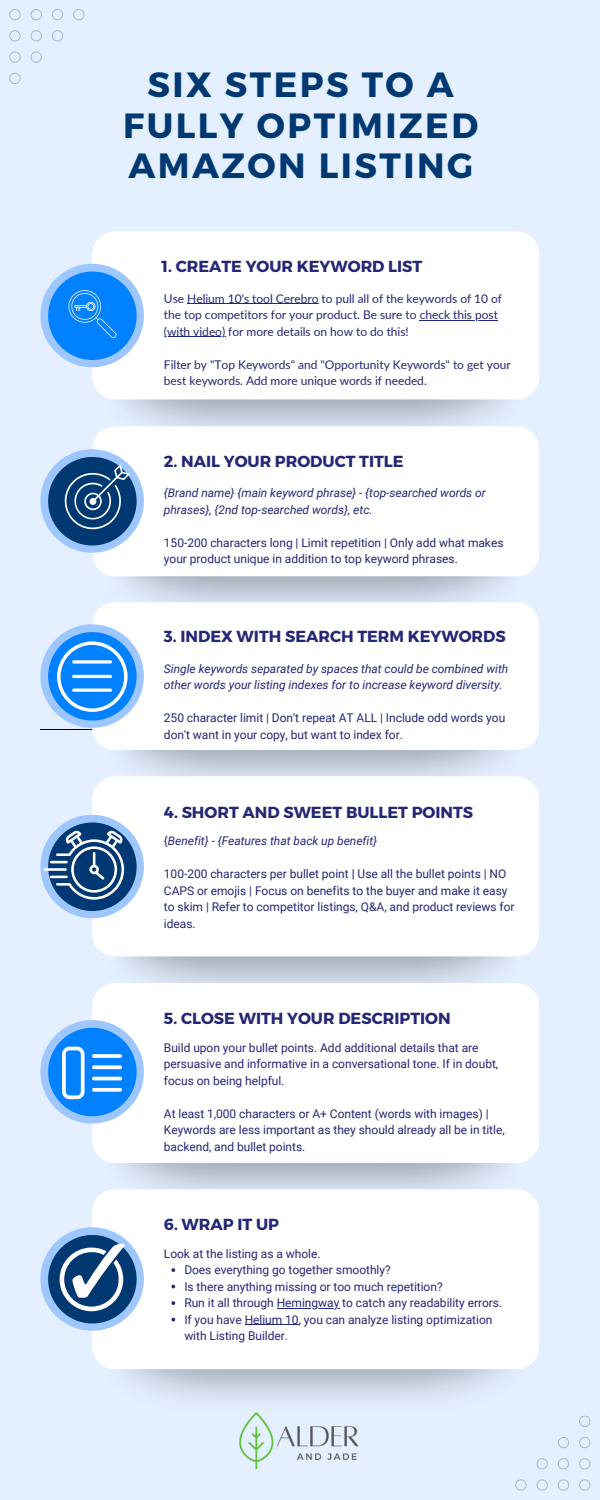
<style>
.page{position:relative;width:600px;height:1500px;background:#e4efff}
.page>*{position:absolute;margin:0;border:0;box-sizing:border-box;transform-origin:0 0}
.t1{font:700 35px/40.5px "Montserrat";letter-spacing:.07em;color:#003872;text-align:center}
.t2{font:700 16px "Montserrat";color:#242676}
.t3{font:12px/16.5px "Roboto";letter-spacing:-.005em;color:#242676}
.t4{font:12px/16.5px "Lato";letter-spacing:-.005em;color:#242676}
.t5{font:italic 12px/16.5px "Roboto";letter-spacing:-.005em;color:#242676}
.s1{font-style:normal}
.s2{font-weight:700}
</style>
<div class="page">
<img style="left:97px;top:381px;width:442px;height:45px">
<img style="left:109px;top:558px;width:430px;height:44px">
<img style="left:122px;top:732px;width:417px;height:44px">
<img style="left:97px;top:938px;width:442px;height:45px">
<img style="left:122px;top:1145px;width:417px;height:44px">
<img style="left:109px;top:1351px;width:430px;height:48px">
<div style="left:92px;top:426px;width:447px;height:150px;background:#fff;border-radius:23px"></div>
<div style="left:92px;top:231px;width:447px;height:168px;background:#fff;border-radius:22px"></div>
<div style="left:92px;top:602px;width:447px;height:148px;background:#fff;border-radius:22px"></div>
<div style="left:92px;top:776px;width:447px;height:180px;background:#fff;border-radius:22px"></div>
<div style="left:92px;top:983px;width:447px;height:180px;background:#fff;border-radius:23px"></div>
<div style="left:92px;top:1189px;width:447px;height:180px;background:#fff;border-radius:23px"></div>
<div style="left:40px;top:264px;width:104px;height:103px;background:#9ec7ff;border-radius:50%"></div>
<div style="left:40px;top:624px;width:104px;height:104px;background:#9ec7ff;border-radius:50%"></div>
<div style="left:40px;top:815px;width:104px;height:103px;background:#9ec7ff;border-radius:50%"></div>
<div style="left:40px;top:1020px;width:104px;height:104px;background:#9ec7ff;border-radius:50%"></div>
<div style="left:40px;top:1227px;width:104px;height:104px;background:#9ec7ff;border-radius:50%"></div>
<div style="left:40px;top:449px;width:104px;height:104px;background:#9ec7ff;border-radius:50%"></div>
<div style="left:48px;top:272px;width:89px;height:88px;background:#0081ff;border-radius:50%"></div>
<div style="left:48px;top:632px;width:89px;height:89px;background:#0081ff;border-radius:50%"></div>
<div style="left:48px;top:823px;width:89px;height:88px;background:#003873;border-radius:50%"></div>
<div style="left:48px;top:1028px;width:89px;height:88px;background:#0081ff;border-radius:50%"></div>
<div style="left:48px;top:1235px;width:89px;height:88px;background:#003872;border-radius:50%"></div>
<div style="left:48px;top:457px;width:89px;height:88px;background:#003872;border-radius:50%"></div>
<svg style="left:9px;top:9px;width:12px;height:11px"></svg>
<svg style="left:9px;top:30px;width:12px;height:12px"></svg>
<svg style="left:9px;top:51px;width:12px;height:12px"></svg>
<svg style="left:31px;top:51px;width:11px;height:12px"></svg>
<svg style="left:9px;top:73px;width:12px;height:11px"></svg>
<svg style="left:31px;top:9px;width:11px;height:11px"></svg>
<svg style="left:31px;top:30px;width:11px;height:12px"></svg>
<svg style="left:52px;top:9px;width:11px;height:11px"></svg>
<svg style="left:52px;top:30px;width:11px;height:12px"></svg>
<svg style="left:73px;top:9px;width:11px;height:11px"></svg>
<svg style="left:579px;top:1479px;width:11px;height:12px"></svg>
<svg style="left:579px;top:1458px;width:11px;height:11px"></svg>
<svg style="left:579px;top:1437px;width:11px;height:11px"></svg>
<svg style="left:558px;top:1437px;width:11px;height:11px"></svg>
<svg style="left:579px;top:1416px;width:11px;height:11px"></svg>
<svg style="left:558px;top:1479px;width:11px;height:12px"></svg>
<svg style="left:558px;top:1458px;width:11px;height:11px"></svg>
<svg style="left:537px;top:1479px;width:11px;height:12px"></svg>
<svg style="left:537px;top:1458px;width:11px;height:11px"></svg>
<svg style="left:515px;top:1479px;width:12px;height:12px"></svg>
<svg style="left:68px;top:290px;width:48px;height:48px"></svg>
<svg style="left:63px;top:465px;width:67px;height:64px"></svg>
<svg style="left:57px;top:641px;width:71px;height:71px"></svg>
<hr style="left:44px;top:868px;width:23px;height:3px;background:#fff">
<svg style="left:50px;top:831px;width:74px;height:69px"></svg>
<svg style="left:62px;top:1047px;width:60px;height:52px"></svg>
<svg style="left:60px;top:1244px;width:65px;height:67px"></svg>
<img style="left:239px;top:1412px;width:120px;height:58px">
<hr style="left:187px;top:304px;width:132px;height:1px;background:#242676">
<hr style="left:420px;top:320px;width:78px;height:1px;background:#242676">
<hr style="left:164px;top:337px;width:61px;height:1px;background:#242676">
<svg style="left:171px;top:1268px;width:4px;height:4px"></svg>
<svg style="left:171px;top:1285px;width:4px;height:3px"></svg>
<svg style="left:171px;top:1301px;width:4px;height:4px"></svg>
<hr style="left:277px;top:1308px;width:62px;height:1px;background:#242676">
<svg style="left:171px;top:1318px;width:4px;height:3px"></svg>
<hr style="left:245px;top:1324px;width:54px;height:1px;background:#242676">
<h1 class="t1" style="left:123px;top:65px;width:357px">SIX STEPS TO A<br>FULLY OPTIMIZED<br>AMAZON LISTING</h1>
<h2 class="t2" style="left:162px;top:257px;width:262px">1. CREATE YOUR KEYWORD LIST</h2>
<p class="t4" style="left:164px;top:290px;width:340px">Use Helium 10's tool Cerebro to pull all of the keywords of 10 of the top competitors for your product. Be sure to check this post (with video) for more details on how to do this!</p>
<p class="t4" style="left:164px;top:356px;width:348px">Filter by "Top Keywords" and "Opportunity Keywords" to get your best keywords. Add more unique words if needed.</p>
<h2 class="t2" style="left:164px;top:452px;width:241px">2. NAIL YOUR PRODUCT TITLE</h2>
<p class="t5" style="left:164px;top:484px;width:323px">{Brand name} {main keyword phrase} - {top-searched words or phrases}, {2nd top-searched words}, etc.</p>
<p class="t3" style="left:164px;top:534px;width:341px">150-200 characters long | Limit repetition | Only add what makes your product unique in addition to top keyword phrases.</p>
<h2 class="t2" style="left:164px;top:627px;width:343px">3. INDEX WITH SEARCH TERM KEYWORDS</h2>
<p class="t5" style="left:164px;top:660px;width:346px">Single keywords separated by spaces that could be combined with other words your listing indexes for to increase keyword diversity.</p>
<p class="t3" style="left:164px;top:709px;width:343px">250 character limit | Don't repeat AT ALL | Include odd words you don't want in your copy, but want to index for.</p>
<h2 class="t2" style="left:164px;top:802px;width:311px">4. SHORT AND SWEET BULLET POINTS</h2>
<p class="t5" style="left:164px;top:832px;width:215px"><span class="s1">{</span>Benefit} - {Features that back up benefit}</p>
<p class="t3" style="left:164px;top:865px;width:352px">100-200 characters per bullet point <span class="s2">|</span> Use all the bullet points | NO CAPS or emojis | Focus on benefits to the buyer and make it easy to skim | Refer to competitor listings, Q&amp;A, and product reviews for ideas.</p>
<h2 class="t2" style="left:164px;top:1008px;width:288px">5. CLOSE WITH YOUR DESCRIPTION</h2>
<p class="t3" style="left:164px;top:1039px;width:336px">Build upon your bullet points. Add additional details that are persuasive and informative in a conversational tone. If in doubt, focus on being helpful.</p>
<p class="t3" style="left:164px;top:1105px;width:342px">At least 1,000 characters or A+ Content (words with images) |<br>Keywords are less important as they should already all be in title, backend, and bullet points.</p>
<h2 class="t2" style="left:164px;top:1214px;width:117px">6. WRAP IT UP</h2>
<p class="t3" style="left:164px;top:1245px;width:158px">Look at the listing as a whole.</p>
<p class="t3" style="left:184px;top:1261px;width:319px">Does everything go together smoothly?<br>Is there anything missing or too much repetition?<br>Run it all through Hemingway to catch any readability errors.<br>If you have Helium 10, you can analyze listing optimization with Listing Builder.</p>
</div>
